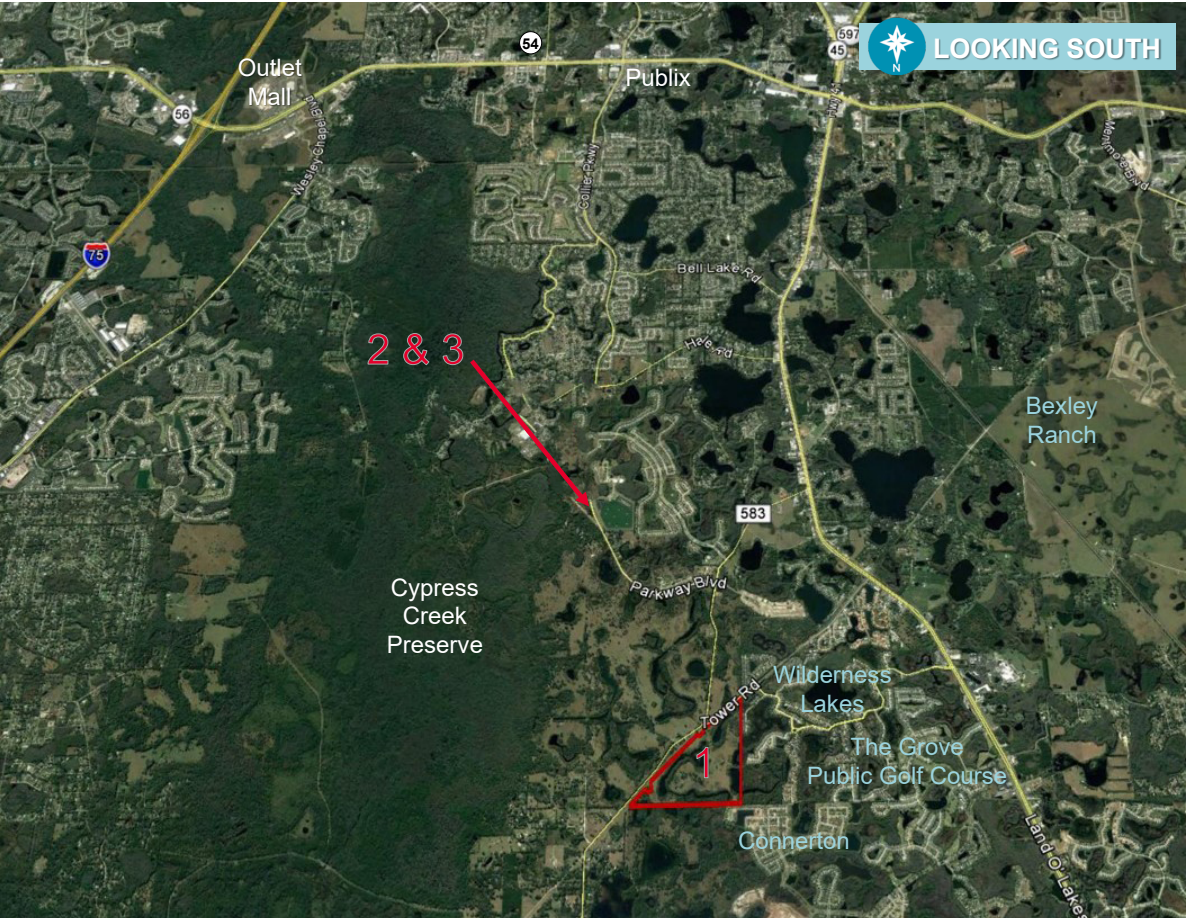
<style>
.page{position:relative;width:1188px;height:918px;background:#fff}
.page>*{position:absolute;margin:0;border:0;box-sizing:border-box;transform-origin:0 0}
.t1{font:700 27px "Arial";color:#fff}
.t2{font:24px/28.8px "Arial";color:#9bd3dd;text-align:center}
.t3{font:24px/28.8px "Arial";color:#fff;text-align:center}
.t4{font:700 15px "Arial";color:#000}
</style>
<div class="page">
<img style="left:0;top:3px;width:1185px;height:915px">
<div style="left:520px;top:32px;width:22px;height:22px;background:#fff;border-radius:50%"></div>
<div style="left:519px;top:32px;width:23px;height:22px;border:1px solid #000;border-radius:50%"></div>
<img style="left:859px;top:13px;width:74px;height:64px">
<img style="left:916px;top:23px;width:264px;height:60px">
<img style="left:223px;top:45px;width:103px;height:53px">
<img style="left:233px;top:73px;width:76px;height:54px">
<svg style="left:697px;top:747px;width:11px;height:31px"></svg>
<svg style="left:368px;top:333px;width:221px;height:173px;background:#3c4233"></svg>
<p class="t3" style="left:238px;top:53px;width:66px">Outlet</p>
<p class="t3" style="left:248px;top:82px;width:45px">Mall</p>
<p class="t4" style="left:522px;top:33px;width:18px">54</p>
<p class="t3" style="left:626px;top:63px;width:67px">Publix</p>
<p class="t1" style="left:933px;top:29px;width:229px">LOOKING SOUTH</p>
<p class="t3" style="left:387px;top:573px;width:98px">Cypress<br>Creek<br>Preserve</p>
<p class="t2" style="left:1026px;top:391px;width:74px;text-align:left">Bexley<br>Ranch</p>
<p class="t2" style="left:773px;top:660px;width:120px">Wilderness<br>Lakes</p>
<p class="t2" style="left:807px;top:732px;width:202px">The Grove<br>Public Golf Course</p>
<p class="t2" style="left:738px;top:826px;width:113px">Connerton</p>
</div>
